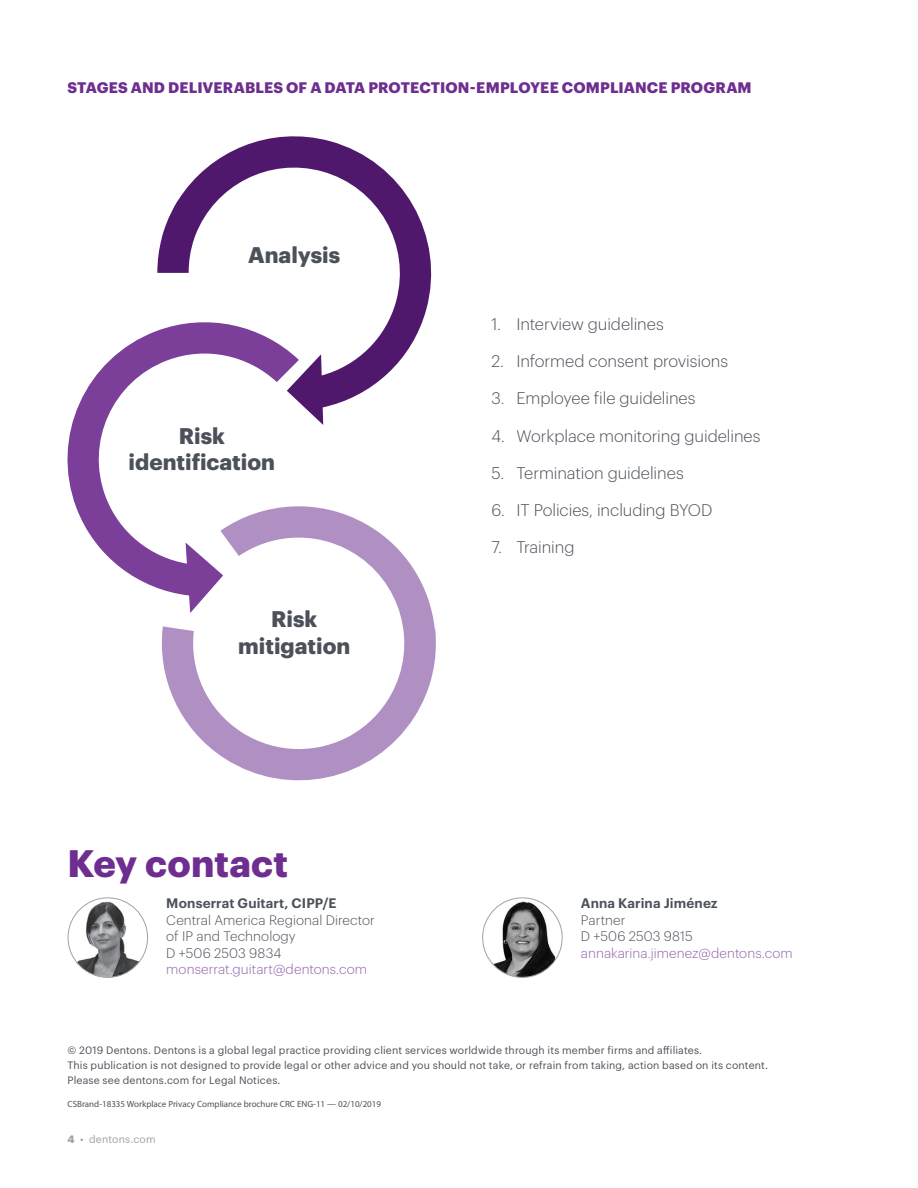
<style>
.page{position:relative;width:918px;height:1188px;background:#fff}
.page>*{position:absolute;margin:0;border:0;box-sizing:border-box;transform-origin:0 0}
.PageTitle_Lev2_Bold{font:700 37.5px "Dentons Sans";letter-spacing:.005em;color:#6e2e90}
.t1{font:700 22.2px/26.5px "Dentons Sans";color:#4c5159;text-align:center}
.t2{font:300 16.5px "Dentons Sans";letter-spacing:-.005em;color:#4c525a}
.Subhead_Lev3_BoldCap{font:700 15px "Dentons Sans";letter-spacing:.005em;color:#6e2e90}
.Contacts_Lev2_Light{font:300 13.5px/16.5px "Dentons Sans";letter-spacing:.01em;color:#4c525a}
.Contacts_Lev2_Light-2{font:300 13.5px "Dentons Sans";letter-spacing:.005em;color:#9063aa}
.Contacts_Lev2_Semibo{font:600 13.5px "Dentons Sans";letter-spacing:.01em;color:#4c525a}
.Copyright{font:10.5px/15px "Dentons Sans";letter-spacing:.015em;color:#4c5159}
.t3{font:10.5px "Dentons Sans";letter-spacing:.015em;color:#9fa1a0}
.t4{font:9px "Myriad Pro";color:#4c5159}
.s1{font-weight:700}
</style>
<div class="page">
<img style="left:75px;top:899px;width:65px;height:78px">
<div style="left:68px;top:897px;width:80px;height:81px;border:1px solid #9fa2a5;border-radius:50%"></div>
<svg style="left:157px;top:136px;width:275px;height:289px"></svg>
<svg style="left:68px;top:322px;width:231px;height:268px"></svg>
<svg style="left:162px;top:506px;width:274px;height:274px"></svg>
<img style="left:490px;top:899px;width:65px;height:78px">
<div style="left:482px;top:897px;width:81px;height:81px;border:1px solid #9fa2a5;border-radius:50%"></div>
<p class="Subhead_Lev3_BoldCap" style="left:68px;top:76px;width:686px">STAGES AND DELIVERABLES OF A DATA PROTECTION-EMPLOYEE COMPLIANCE PROGRAM</p>
<p class="t1" style="left:248px;top:240px;width:94px">Analysis</p>
<p class="t1" style="left:129px;top:420px;width:148px">Risk identification</p>
<p class="t1" style="left:238px;top:604px;width:114px">Risk mitigation</p>
<p class="PageTitle_Lev2_Bold" style="left:68px;top:834px;width:222px">Key contact</p>
<p class="Contacts_Lev2_Semibo" style="left:166px;top:893px;width:172px">Monserrat Guitart, CIPP/E</p>
<p class="Contacts_Lev2_Light" style="left:166px;top:911px;width:210px">Central America Regional Director of IP and Technology<br>D +506 2503 9834</p>
<p class="Contacts_Lev2_Light-2" style="left:166px;top:959px;width:202px">monserrat.guitart@dentons.com</p>
<p class="t2" style="left:491px;top:312px;width:174px">1. Interview guidelines</p>
<p class="t2" style="left:491px;top:349px;width:238px">2. Informed consent provisions</p>
<p class="t2" style="left:491px;top:386px;width:206px">3. Employee file guidelines</p>
<p class="t2" style="left:491px;top:424px;width:271px">4. Workplace monitoring guidelines</p>
<p class="t2" style="left:491px;top:461px;width:194px">5. Termination guidelines</p>
<p class="t2" style="left:491px;top:498px;width:223px">6. IT Policies, including BYOD</p>
<p class="t2" style="left:491px;top:535px;width:85px">7. Training</p>
<p class="Contacts_Lev2_Semibo" style="left:581px;top:893px;width:138px">Anna Karina Jiménez</p>
<p class="Contacts_Lev2_Light" style="left:581px;top:911px;width:113px">Partner<br>D +506 2503 9815</p>
<p class="Contacts_Lev2_Light-2" style="left:581px;top:943px;width:213px">annakarina.jimenez@dentons.com</p>
<p class="Copyright" style="left:68px;top:1042px;width:702px">© 2019 Dentons. Dentons is a global legal practice providing client services worldwide through its member firms and affiliates.<br>This publication is not designed to provide legal or other advice and you should not take, or refrain from taking, action based on its content.<br>Please see dentons.com for Legal Notices.</p>
<p class="t4" style="left:68px;top:1098px;width:315px">CSBrand-18335 Workplace Privacy Compliance brochure CRC ENG-11 — 02/10/2019</p>
<p class="t3" style="left:68px;top:1131px;width:90px"><span class="s1">4</span> • dentons.com</p>
</div>
